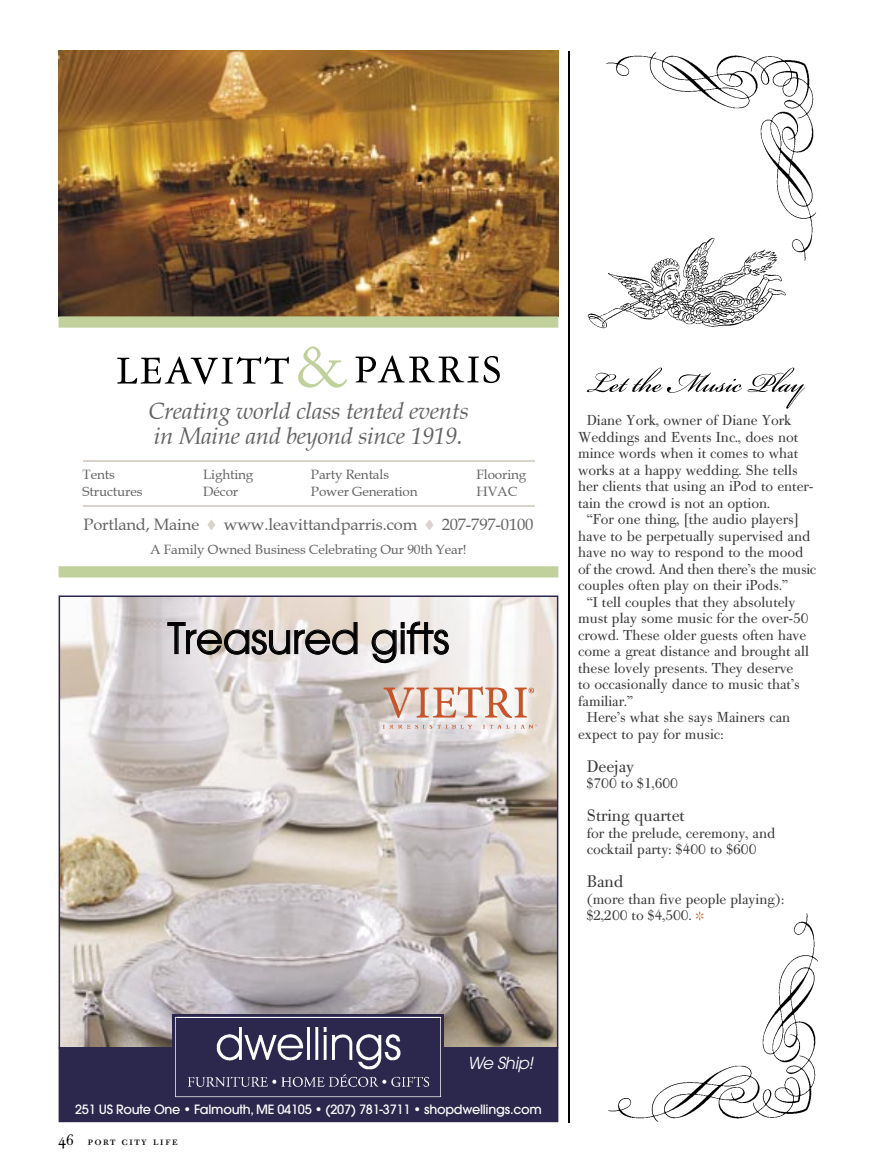
<style>
.page{position:relative;width:878px;height:1175px;background:#fff}
.page>*{position:absolute;margin:0;border:0;box-sizing:border-box;transform-origin:0 0}
.t1{font:57px "Adobe Caslon Pro";color:#c0d19b}
.t2{font:42px "Avant Garde";letter-spacing:-.01em;color:#000}
.t3{font:italic 24px/25.8px "Book Antiqua";letter-spacing:-.015em;color:#636363}
.t4{font:16.5px "Book Antiqua";letter-spacing:-.01em;color:#636363}
.t5{font:16.5px "Bodoni Old Face BE";color:#393939}
.t6{font:italic 16.5px "Avant Garde";letter-spacing:-.02em;color:#fff}
.t7{font:14.25px/16.5px "Bodoni Old Face BE";color:#393939}
.t8{font:13.5px/16.5px "Book Antiqua";letter-spacing:-.01em;color:#636363}
.t9{font:500 12.75px "Avant Garde";letter-spacing:-.02em;color:#fff}
.t10{font:12px "Bodoni Old Face BE Regular SC";letter-spacing:.1em;color:#000}
.s1{color:#dad3cb}
.s2{font-size:15px}
</style>
<div class="page">
<img style="left:608px;top:913px;width:211px;height:209px">
<img style="left:606px;top:52px;width:211px;height:209px">
<svg style="left:586px;top:368px;width:219px;height:40px"></svg>
<svg style="left:695px;top:911px;width:8px;height:9px"></svg>
<hr style="left:568px;top:51px;width:1px;height:1071px;background:#000">
<img style="left:587px;top:235px;width:200px;height:94px">
<svg style="left:59px;top:595px;width:499px;height:452px"></svg>
<div style="left:59px;top:1047px;width:499px;height:75px;background:#2c274c"></div>
<img style="left:173px;top:1014px;width:271px;height:85px">
<svg style="left:167px;top:622px;width:190px;height:32px"></svg>
<svg style="left:371px;top:621px;width:78px;height:42px"></svg>
<img style="left:381px;top:685px;width:162px;height:49px">
<img style="left:383px;top:685px;width:155px;height:44px">
<img style="left:59px;top:51px;width:499px;height:265px">
<svg style="left:59px;top:566px;width:499px;height:11px"></svg>
<svg style="left:59px;top:316px;width:499px;height:12px"></svg>
<hr style="left:83px;top:505px;width:451px;height:1px;background:#dad3cb">
<hr style="left:83px;top:461px;width:451px;height:1px;background:#dad3cb">
<svg style="left:117px;top:356px;width:172px;height:28px"></svg>
<svg style="left:355px;top:355px;width:145px;height:28px"></svg>
<h1 class="t1" style="left:296px;top:334px;width:49px">&amp;</h1>
<h3 class="t3" style="left:148px;top:398px;width:322px">Creating world class tented events in Maine and beyond since 1919.</h3>
<p class="t8" style="left:83px;top:466px;width:61px">Tents<br>Structures</p>
<p class="t8" style="left:203px;top:466px;width:52px">Lighting<br>Décor</p>
<p class="t8" style="left:311px;top:466px;width:108px">Party Rentals<br>Power Generation</p>
<p class="t8" style="left:476px;top:466px;width:51px">Flooring<br>HVAC</p>
<p class="t4" style="left:83px;top:514px;width:451px">Portland, Maine <span class="s1">◆</span> www.leavittandparris.com <span class="s1">◆</span> 207-797-0100</p>
<p class="t8" style="left:150px;top:541px;width:318px">A Family Owned Business Celebrating Our 90th Year!</p>
<h2 class="t2" style="left:167px;top:613px;width:283px">Treasured gifts</h2>
<p class="t7" style="left:578px;top:412px;width:237px;text-indent:9px">Diane York, owner of Diane York Weddings and Events Inc., does not mince words when it comes to what works at a happy wedding. She tells her clients that using an iPod to enter&shy;tain the crowd is not an option.</p>
<p class="t7" style="left:578px;top:511px;width:239px;text-indent:9px">“For one thing, [the audio players] have to be perpetually supervised and have no way to respond to the mood of the crowd. And then there’s the music couples often play on their iPods.”</p>
<p class="t7" style="left:578px;top:593px;width:232px;text-indent:9px">“I tell couples that they absolutely must play some music for the over-50 crowd. These older guests often have come a great distance and brought all these lovely presents. They deserve to occasionally dance to music that’s familiar.”</p>
<p class="t7" style="left:578px;top:709px;width:213px;text-indent:9px">Here’s what she says Mainers can expect to pay for music:</p>
<p class="t5" style="left:586px;top:755px;width:49px">Deejay</p>
<p class="t7" style="left:586px;top:775px;width:93px">$700 to $1,600</p>
<p class="t5" style="left:586px;top:805px;width:99px">String quartet</p>
<p class="t7" style="left:586px;top:824px;width:190px">for the prelude, ceremony, and cocktail party: $400 to $600</p>
<p class="t5" style="left:586px;top:871px;width:38px">Band</p>
<p class="t7" style="left:586px;top:890px;width:199px">(more than five people playing): $2,200 to $4,500.</p>
<p class="t6" style="left:467px;top:1052px;width:67px">We Ship!</p>
<p class="t9" style="left:75px;top:1101px;width:468px">251 US Route One • Falmouth, ME 04105 • (207) 781-3711 • shopdwellings.com</p>
<p class="t10" style="left:58px;top:1132px;width:121px"><span class="s2">46</span> port city life</p>
</div>
